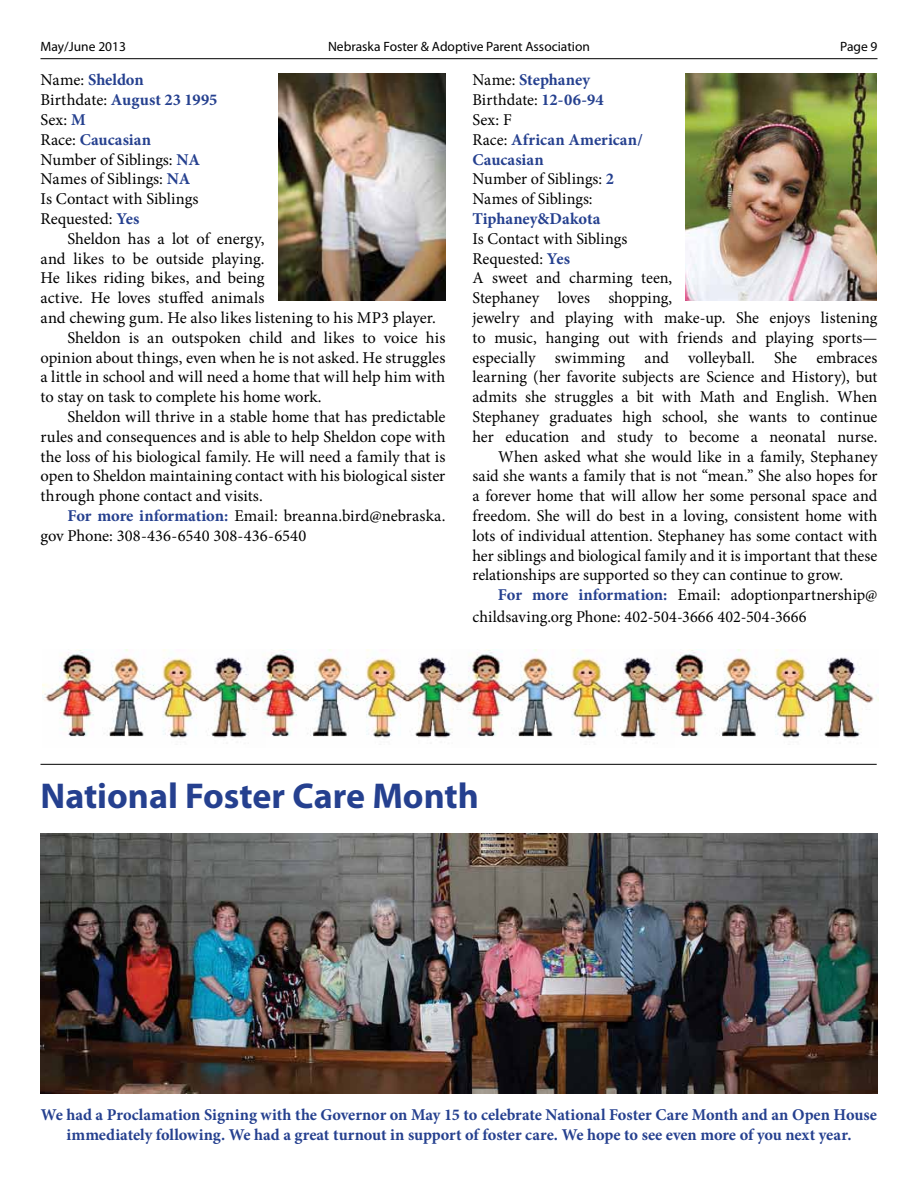
<style>
.page{position:relative;width:918px;height:1188px;background:#fff}
.page>*{position:absolute;margin:0;border:0;box-sizing:border-box;transform-origin:0 0}
.t1{font:700 36px "Myriad Pro";color:#25408f}
.t2{font:16.5px/19.8px "Minion Pro";color:#000}
.t3{font:700 16.5px/19.8px "Minion Pro";letter-spacing:-.005em;color:#25408f;text-align:center}
.t4{font:13.5px "Myriad Pro";color:#000}
.s1{font-weight:700;color:#25408f}
</style>
<div class="page">
<hr style="left:40px;top:58px;width:838px;height:1px;background:#000">
<img style="left:278px;top:73px;width:168px;height:227px">
<img style="left:40px;top:834px;width:838px;height:260px">
<hr style="left:40px;top:764px;width:837px;height:1px;background:#000">
<img style="left:686px;top:73px;width:191px;height:227px">
<img style="left:675px;top:649px;width:203px;height:89px">
<img style="left:266px;top:649px;width:185px;height:89px">
<img style="left:451px;top:649px;width:224px;height:89px">
<img style="left:42px;top:649px;width:224px;height:89px">
<p class="t4" style="left:40px;top:38px;width:87px">May/June 2013</p>
<p class="t4" style="left:328px;top:38px;width:263px">Nebraska Foster &amp; Adoptive Parent Association</p>
<p class="t4" style="left:840px;top:38px;width:39px">Page 9</p>
<p class="t2" style="left:40px;top:70px;width:178px">Name: <span class="s1">Sheldon<br></span>Birthdate: <span class="s1">August 23 1995<br></span>Sex: <span class="s1">M<br></span>Race: <span class="s1">Caucasian<br></span>Number of Siblings: <span class="s1">NA<br></span>Names of Siblings: <span class="s1">NA<br></span>Is Contact with Siblings<br>Requested: <span class="s1">Yes</span></p>
<p class="t2" style="left:67px;top:229px;width:199px">Sheldon has a lot of energy,</p>
<p class="t2" style="left:40px;top:249px;width:226px">and likes to be outside playing.</p>
<p class="t2" style="left:40px;top:268px;width:226px">He likes riding bikes, and being</p>
<p class="t2" style="left:40px;top:288px;width:226px">active. He loves stuffed animals</p>
<p class="t2" style="left:40px;top:308px;width:397px">and chewing gum. He also likes listening to his MP3 player.</p>
<p class="t2" style="left:67px;top:328px;width:379px">Sheldon is an outspoken child and likes to voice his</p>
<p class="t2" style="left:40px;top:348px;width:406px">opinion about things, even when he is not asked. He struggles</p>
<p class="t2" style="left:40px;top:367px;width:406px">a little in school and will need a home that will help him with</p>
<p class="t2" style="left:40px;top:387px;width:283px">to stay on task to complete his home work.</p>
<p class="t2" style="left:67px;top:407px;width:380px">Sheldon will thrive in a stable home that has predictable</p>
<p class="t2" style="left:40px;top:427px;width:406px">rules and consequences and is able to help Sheldon cope with</p>
<p class="t2" style="left:40px;top:447px;width:406px">the loss of his biological family. He will need a family that is</p>
<p class="t2" style="left:40px;top:466px;width:406px">open to Sheldon maintaining contact with his biological sister</p>
<p class="t2" style="left:40px;top:486px;width:224px">through phone contact and visits.</p>
<p class="t2" style="left:67px;top:506px;width:379px"><span class="s1">For more information:</span> Email: breanna.bird@nebraska.</p>
<p class="t2" style="left:40px;top:526px;width:267px">gov Phone: 308-436-6540 308-436-6540</p>
<p class="t2" style="left:472px;top:70px;width:172px">Name: <span class="s1">Stephaney<br></span>Birthdate: <span class="s1">12-06-94<br></span>Sex: F<br>Race: <span class="s1">African American/<br>Caucasian<br></span>Number of Siblings: <span class="s1">2<br></span>Names of Siblings:</p>
<p class="t3" style="left:472px;top:209px;width:129px">Tiphaney&amp;Dakota</p>
<p class="t2" style="left:472px;top:229px;width:156px">Is Contact with Siblings</p>
<p class="t2" style="left:472px;top:249px;width:99px">Requested: <span class="s1">Yes</span></p>
<p class="t2" style="left:472px;top:268px;width:201px">A sweet and charming teen,</p>
<p class="t2" style="left:472px;top:288px;width:201px">Stephaney loves shopping,</p>
<p class="t2" style="left:472px;top:308px;width:406px">jewelry and playing with make-up. She enjoys listening</p>
<p class="t2" style="left:472px;top:328px;width:406px">to music, hanging out with friends and playing sports—</p>
<p class="t2" style="left:472px;top:348px;width:406px">especially swimming and volleyball. She embraces</p>
<p class="t2" style="left:472px;top:367px;width:406px">learning (her favorite subjects are Science and History), but</p>
<p class="t2" style="left:472px;top:387px;width:406px">admits she struggles a bit with Math and English. When</p>
<p class="t2" style="left:472px;top:407px;width:406px">Stephaney graduates high school, she wants to continue</p>
<p class="t2" style="left:472px;top:427px;width:406px">her education and study to become a neonatal nurse.</p>
<p class="t2" style="left:498px;top:447px;width:381px">When asked what she would like in a family, Stephaney</p>
<p class="t2" style="left:472px;top:466px;width:406px">said she wants a family that is not “mean.” She also hopes for</p>
<p class="t2" style="left:472px;top:486px;width:407px">a forever home that will allow her some personal space and</p>
<p class="t2" style="left:472px;top:506px;width:406px">freedom. She will do best in a loving, consistent home with</p>
<p class="t2" style="left:472px;top:526px;width:406px">lots of individual attention. Stephaney has some contact with</p>
<p class="t2" style="left:472px;top:546px;width:406px">her siblings and biological family and it is important that these</p>
<p class="t2" style="left:472px;top:565px;width:372px">relationships are supported so they can continue to grow.</p>
<p class="t2" style="left:498px;top:585px;width:381px"><span class="s1">For more information:</span> Email: adoptionpartnership@</p>
<p class="t2" style="left:472px;top:607px;width:336px">childsaving.org Phone: 402-504-3666 402-504-3666</p>
<h1 class="t1" style="left:40px;top:773px;width:440px">National Foster Care Month</h1>
<p class="t3" style="left:41px;top:1105px;width:838px">We had a Proclamation Signing with the Governor on May 15 to celebrate National Foster Care Month and an Open House immediately following. We had a great turnout in support of foster care. We hope to see even more of you next year.</p>
</div>
